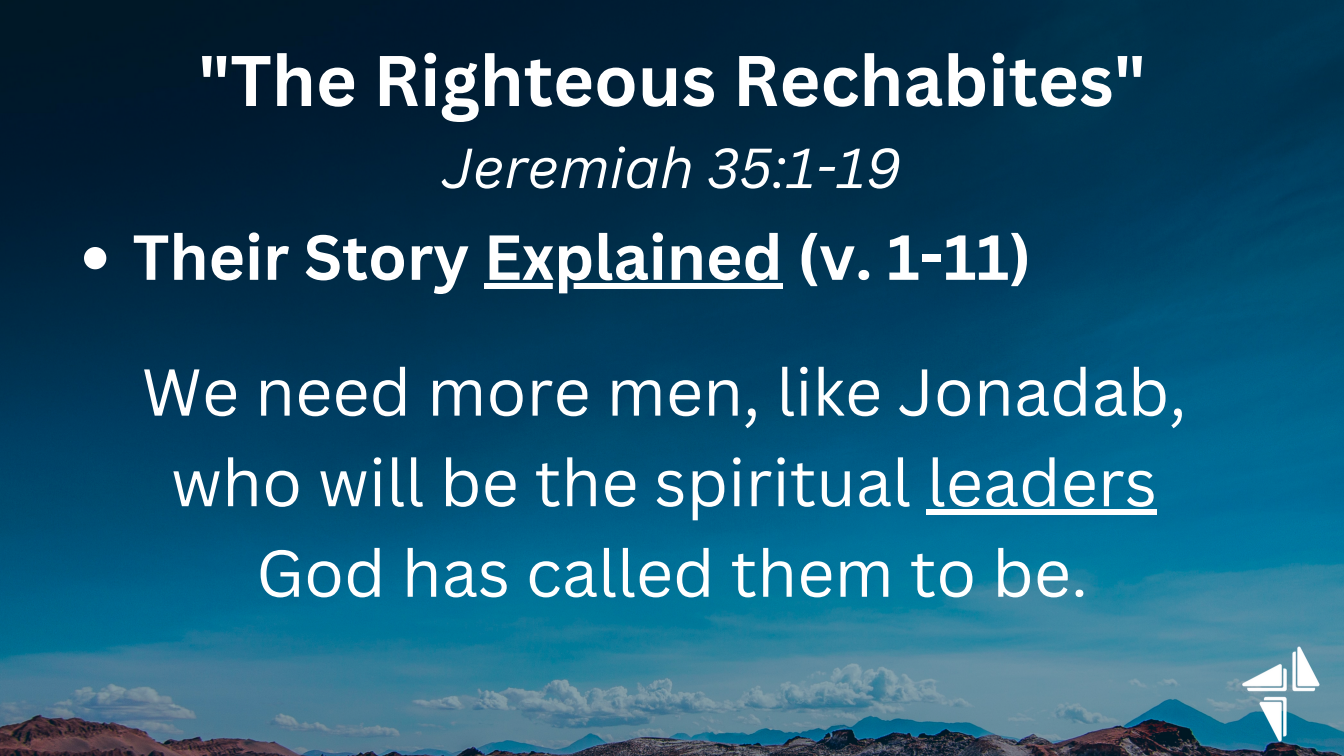
<style>
.page{position:relative;width:1344px;height:756px;background:#fff}
.page>*{position:absolute;margin:0;border:0;box-sizing:border-box;transform-origin:0 0}
.t1{font:700 70px "Canva Sans";color:#fff}
.t2{font:64.75px "Canva Sans";color:#fff}
.t3{font:700 62.12px "Canva Sans";color:#fff}
.t4{font:italic 55.12px "Canva Sans";color:#fff}
</style>
<div class="page">
<img style="left:0;top:0;width:1344px;height:756px">
<svg style="left:84px;top:247px;width:22px;height:22px"></svg>
<div style="left:484px;top:283px;width:299px;height:6px;background:#fff"></div>
<div style="left:927px;top:509px;width:230px;height:6px;background:#fff"></div>
<p class="t1" style="left:198px;top:31px;width:949px">"The Righteous Rechabites"</p>
<p class="t4" style="left:442px;top:129px;width:461px">Jeremiah 35:1-19</p>
<p class="t3" style="left:133px;top:213px;width:900px">Their Story Explained (v. 1-11)</p>
<p class="t2" style="left:142px;top:346px;width:1046px">We need more men, like Jonadab,</p>
<p class="t2" style="left:171px;top:437px;width:987px">who will be the spiritual leaders</p>
<p class="t2" style="left:256px;top:528px;width:833px">God has called them to be.</p>
</div>
